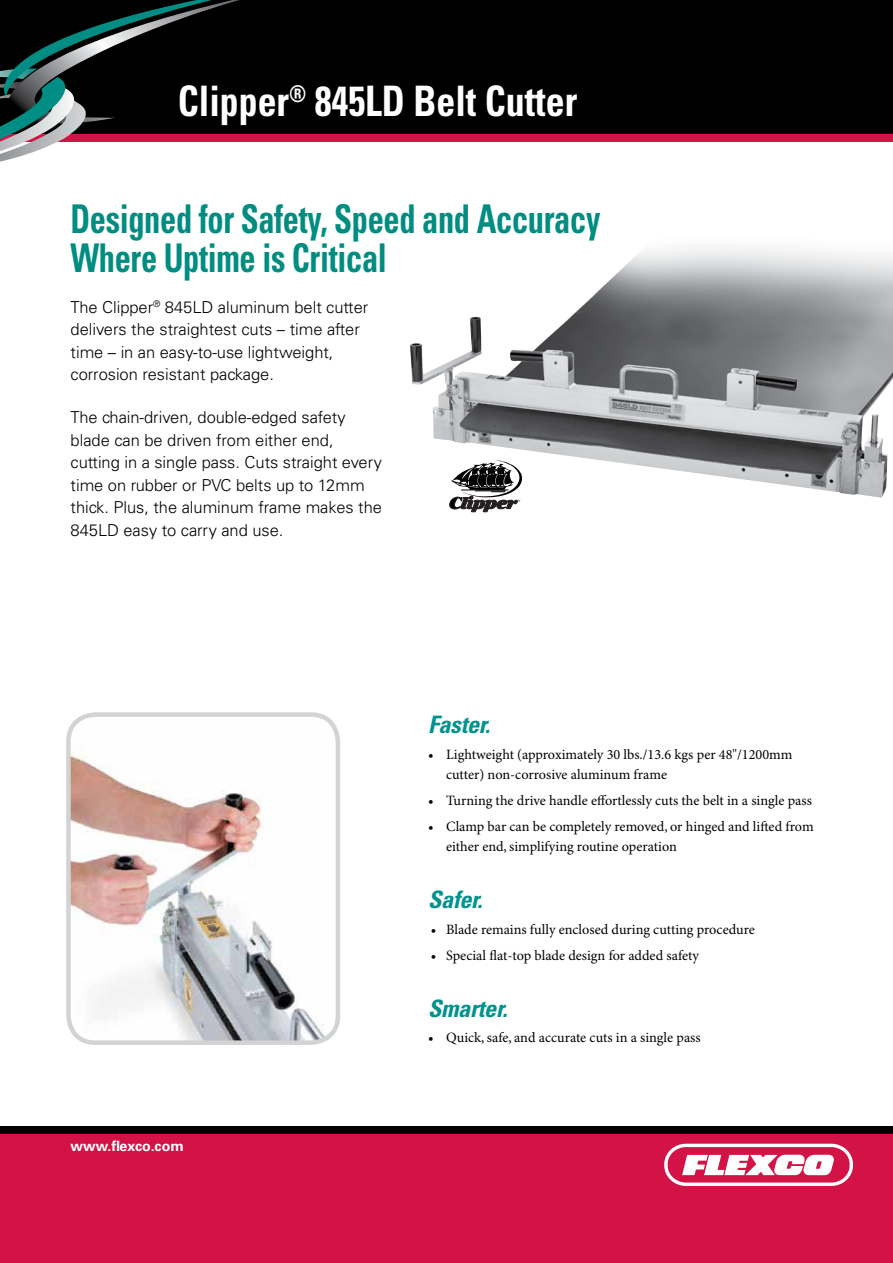
<style>
.page{position:relative;width:893px;height:1263px;background:#fff}
.page>*{position:absolute;margin:0;border:0;box-sizing:border-box;transform-origin:0 0}
.t1{font:700 condensed 42px "Univers LT Std";color:#fff;scale:.9 1}
.t2{font:700 condensed 39.6px/39px "Univers LT Std";letter-spacing:-.01em;color:#008d81;scale:.82 1}
.t3{font:italic 700 condensed 24px "Univers LT Std";letter-spacing:-.01em;color:#00928f}
.t4{font:300 16.5px/22.5px "Univers LT Std";letter-spacing:-.005em;color:#000}
.t5{font:14.25px/19.5px "Minion Pro";color:#000}
.t6{font:700 14.25px "Univers LT Std";color:#fff}
</style>
<div class="page">
<div style="left:0;top:1134px;width:893px;height:129px;background:#d31245"></div>
<div style="left:0;top:1127px;width:893px;height:7px;background:#000"></div>
<svg style="left:664px;top:1144px;width:189px;height:42px"></svg>
<div style="left:0;top:0;width:893px;height:136px;background:#000"></div>
<div style="left:0;top:135px;width:893px;height:7px;background:#d31245"></div>
<svg style="left:0;top:0;width:280px;height:162px"></svg>
<img style="left:71px;top:717px;width:267px;height:323px">
<div style="left:66px;top:712px;width:274px;height:333px;border:4px solid #d1d3d4;border-radius:27px"></div>
<img style="left:410px;top:247px;width:483px;height:251px">
<svg style="left:448px;top:460px;width:75px;height:52px"></svg>
<h1 class="t1" style="left:178px;top:75px;width:445px">Clipper<sup>®</sup> 845LD Belt Cutter</h1>
<h2 class="t2" style="left:70px;top:199px;width:648px">Designed for Safety, Speed and Accuracy<br>Where Uptime is Critical</h2>
<p class="t4" style="left:71px;top:296px;width:299px">The Clipper<sup>®</sup> 845LD aluminum belt cutter delivers the straightest cuts – time after time – in an easy-to-use lightweight, corrosion resistant package.</p>
<p class="t4" style="left:71px;top:406px;width:313px">The chain-driven, double-edged safety blade can be driven from either end, cutting in a single pass. Cuts straight every time on rubber or PVC belts up to 12mm thick. Plus, the aluminum frame makes the 845LD easy to carry and use.</p>
<p class="t6" style="left:71px;top:1137px;width:115px">www.flexco.com</p>
<h3 class="t3" style="left:428px;top:710px;width:64px">Faster.</h3>
<p class="t5" style="left:446px;top:745px;width:348px;text-indent:-18px">• Lightweight (approximately 30 lbs./13.6 kgs per 48"/1200mm cutter) non-corrosive aluminum frame</p>
<p class="t5" style="left:428px;top:791px;width:385px">• Turning the drive handle effortlessly cuts the belt in a single pass</p>
<p class="t5" style="left:446px;top:817px;width:369px;text-indent:-18px">• Clamp bar can be completely removed, or hinged and lifted from either end, simplifying routine operation</p>
<h3 class="t3" style="left:428px;top:884px;width:56px">Safer.</h3>
<p class="t5" style="left:431px;top:920px;width:326px">• Blade remains fully enclosed during cutting procedure</p>
<p class="t5" style="left:431px;top:946px;width:270px">• Special flat-top blade design for added safety</p>
<h3 class="t3" style="left:428px;top:994px;width:81px">Smarter.</h3>
<p class="t5" style="left:428px;top:1028px;width:274px">• Quick, safe, and accurate cuts in a single pass</p>
</div>
